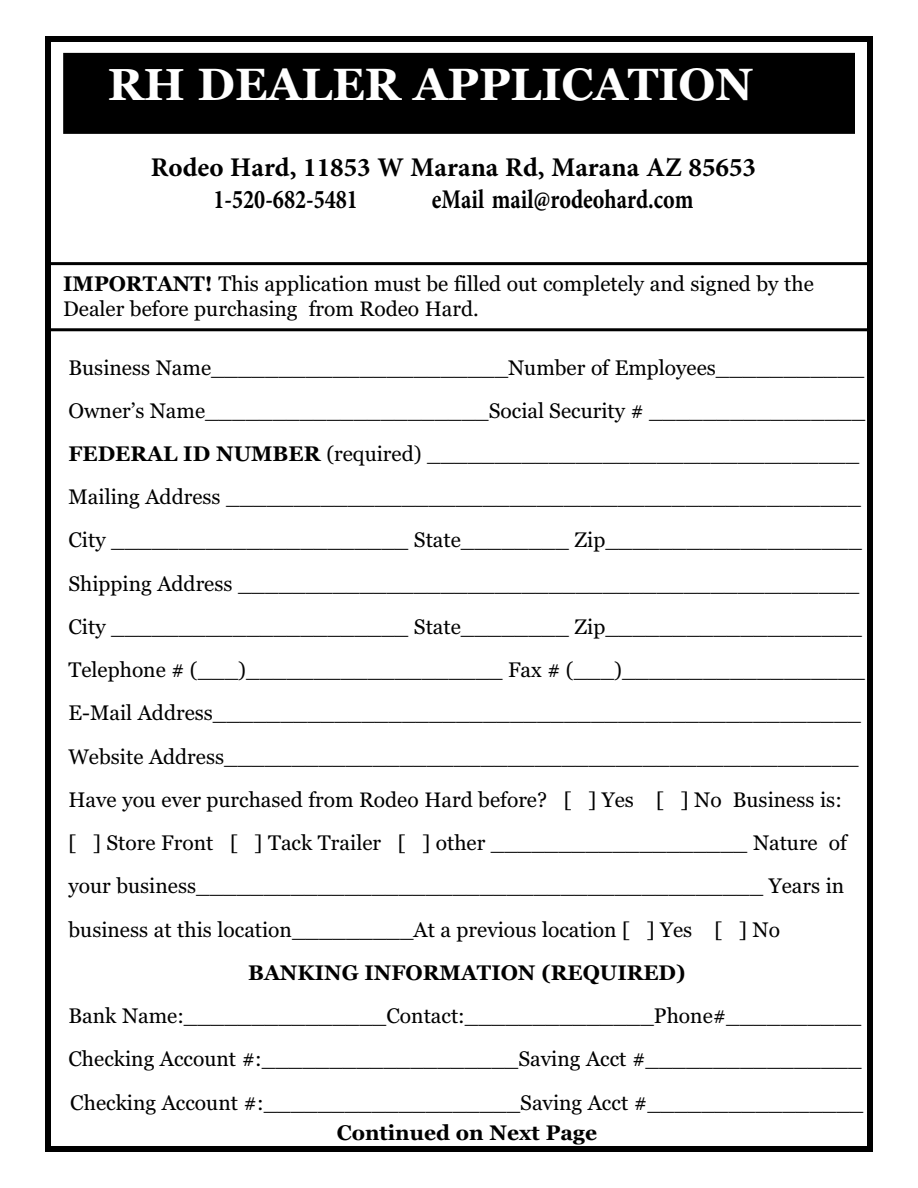
<style>
.page{position:relative;width:918px;height:1188px;background:#fff}
.page>*{position:absolute;margin:0;border:0;box-sizing:border-box;transform-origin:0 0}
.t1{font:700 45px "Georgia";color:#fff}
.t2{font:700 27px/32.4px "Minion Pro";color:#000}
.t3{font:700 27px "Minion Pro";color:#000;scale:.82 1}
.t4{font:21px/43.2px "Georgia";color:#000}
.t5{font:700 21px "Georgia";color:#000}
.s1{font-weight:700}
</style>
<div class="page">
<div style="left:45px;top:36px;width:828px;height:1116px;border:6px solid #000"></div>
<div style="left:64px;top:54px;width:790px;height:79px;background:#000"></div>
<div style="left:63px;top:53px;width:792px;height:81px;border:2px solid #000"></div>
<div style="left:45px;top:262px;width:828px;height:69px;border:3px solid #000"></div>
<h1 class="t1" style="left:108px;top:56px;width:647px">RH DEALER APPLICATION</h1>
<p class="t2" style="left:214px;top:151px;width:544px;text-indent:-63px">Rodeo Hard, 11853 W Marana Rd, Marana AZ 85653<br>1-520-682-5481</p>
<p class="t3" style="left:432px;top:181px;width:320px">eMail mail@rodeohard.com</p>
<p class="t4" style="left:63px;top:273px;width:752px;line-height:25.2px"><span class="s1">IMPORTANT!</span> This application must be filled out completely and signed by the<br>Dealer before purchasing from Rodeo Hard.</p>
<p class="t4" style="left:69px;top:347px;width:798px">Business Name______________________Number of Employees___________ Owner’s Name_____________________Social Security # ________________ <span class="s1">FEDERAL ID NUMBER</span> (required) ________________________________ Mailing Address _______________________________________________ City ______________________ State________ Zip___________________ Shipping Address ______________________________________________ City ______________________ State________ Zip___________________ Telephone # (___)___________________ Fax # (___)__________________ E-Mail Address________________________________________________ Website Address_______________________________________________ Have you ever purchased from Rodeo Hard before? [ ] Yes [ ] No Business is:<br>[ ] Store Front [ ] Tack Trailer [ ] other ___________________ Nature of your business__________________________________________ Years in business at this location_________At a previous location [ ] Yes [ ] No</p>
<p class="t5" style="left:248px;top:964px;width:439px">BANKING INFORMATION (REQUIRED)</p>
<p class="t4" style="left:69px;top:996px;width:796px;text-align:justify">Bank Name:_______________Contact:______________Phone#__________ Checking Account #:___________________Saving Acct #________________ Checking Account #:___________________Saving Acct #________________</p>
<p class="t5" style="left:337px;top:1124px;width:262px">Continued on Next Page</p>
</div>
